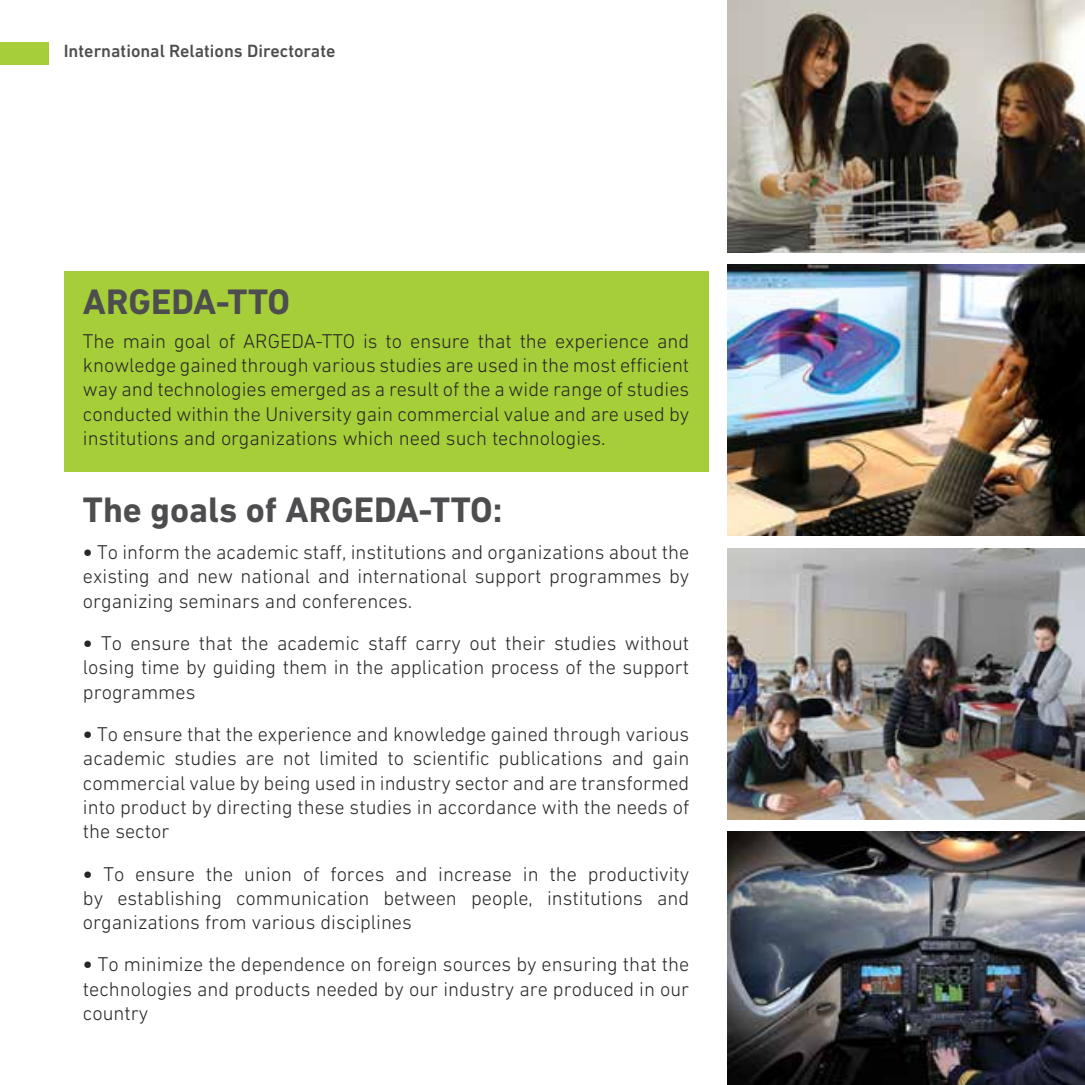
<style>
.page{position:relative;width:1085px;height:1085px;background:#fff}
.page>*{position:absolute;margin:0;border:0;box-sizing:border-box;transform-origin:0 0}
.t1{font:700 36px "DIN Next LT Pro";color:#4d4d4f}
.t2{font:300 20.25px/24.3px "DIN Next LT Pro";color:#272726;text-align:justify}
.t3{font:500 18px "DIN Next LT Pro";color:#4d4d4f}
.s1{font-weight:800}
</style>
<div class="page">
<div style="left:0;top:42px;width:49px;height:16px;background:#a6ce39"></div>
<img style="left:1084px;top:0;width:1px;height:1084px">
<div style="left:64px;top:271px;width:644px;height:201px;background:#a6ce39"></div>
<img style="left:727px;top:0;width:357px;height:252px">
<img style="left:727px;top:831px;width:357px;height:253px">
<img style="left:727px;top:548px;width:357px;height:271px">
<img style="left:727px;top:264px;width:357px;height:271px">
<div style="left:0;top:49px;width:49px;height:16px;background:#a6ce39"></div>
<p class="t3" style="left:64px;top:40px;width:273px">International Relations Directorate</p>
<h1 class="t1" style="left:83px;top:280px;width:209px">ARGEDA-TTO</h1>
<p class="t2" style="left:83px;top:328px;width:607px">The main goal of ARGEDA-TTO is to ensure that the experience and knowledge gained through various studies are used in the most efficient way and technologies emerged as a result of the a wide range of studies conducted within the University gain commercial value and are used by institutions and organizations which need such technologies.</p>
<h1 class="t1" style="left:83px;top:488px;width:421px">The goals of ARGEDA-TTO:</h1>
<p class="t2" style="left:83px;top:539px;width:607px"><span class="s1">•</span> To inform the academic staff, institutions and organizations about the existing and new national and international support programmes by organizing seminars and conferences.</p>
<p class="t2" style="left:83px;top:630px;width:607px"><span class="s1">•</span> To ensure that the academic staff carry out their studies without losing time by guiding them in the application process of the support programmes</p>
<p class="t2" style="left:83px;top:721px;width:607px"><span class="s1">•</span> To ensure that the experience and knowledge gained through various academic studies are not limited to scientific publications and gain commercial value by being used in industry sector and are transformed into product by directing these studies in accordance with the needs of the sector</p>
<p class="t2" style="left:83px;top:861px;width:607px"><span class="s1">•</span> To ensure the union of forces and increase in the productivity by establishing communication between people, institutions and organizations from various disciplines</p>
<p class="t2" style="left:83px;top:952px;width:607px"><span class="s1">•</span> To minimize the dependence on foreign sources by ensuring that the technologies and products needed by our industry are produced in our country</p>
</div>
